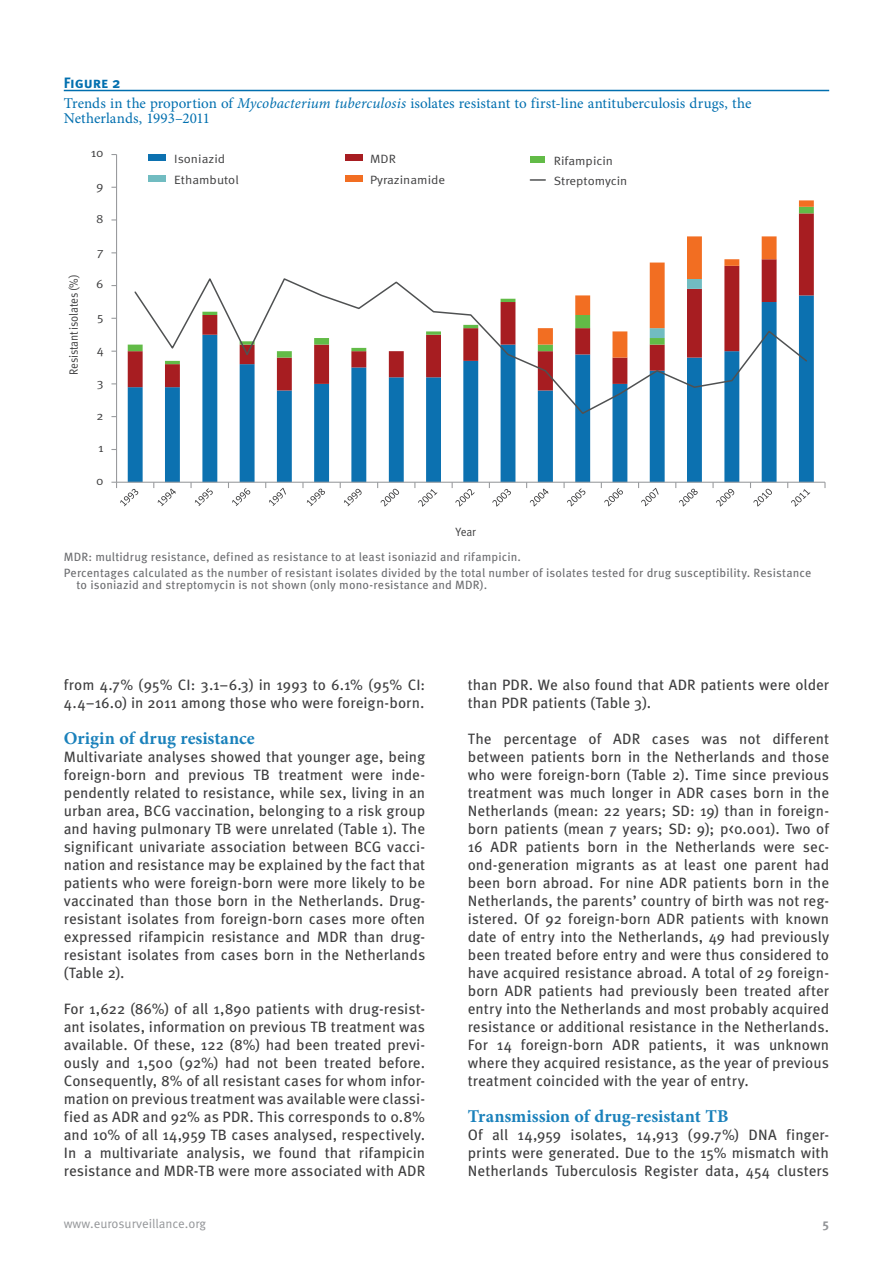
<style>
.page{position:relative;width:893px;height:1263px;background:#fff}
.page>*{position:absolute;margin:0;border:0;box-sizing:border-box;transform-origin:0 0}
.t1{font:700 18px "Minion Pro";color:#1a81bb}
.t2{font:15px/18px "Meta Pro";color:#3e3e3f;text-align:justify}
.t3{font:15px/15px "Minion Pro";letter-spacing:.005em;color:#006faf}
.t4{font:700 15px "Meta Pro";letter-spacing:-.005em;color:#006faf}
.t5{font:12.75px "Meta Pro";color:#939598}
.t6{font:700 12.75px "Meta Pro";color:#939598}
.t7{font:12px/16.2px "Meta Pro";letter-spacing:.01em;color:#6c6d70}
.t8{font:12px "Meta Pro";color:#3e3e3f;scale:1.07 1}
.t9{font:12px "Meta Pro";letter-spacing:-.02em;color:#3e3e3f;scale:.93 1}
.t10{font:12px "Meta Pro";color:#3e3e3f;scale:.93 1}
.s1{font-style:italic}
</style>
<div class="page">
<hr style="left:64px;top:90px;width:765px;height:1px;background:#006faf">
<svg style="left:128px;top:390px;width:686px;height:92px"></svg>
<svg style="left:649px;top:200px;width:165px;height:158px"></svg>
<hr style="left:116px;top:155px;width:1px;height:327px;background:#989a9d">
<hr style="left:117px;top:482px;width:708px;height:1px;background:#989a9d">
<svg style="left:133px;top:276px;width:675px;height:139px"></svg>
<svg style="left:111px;top:482px;width:27px;height:24px"></svg>
<svg style="left:153px;top:482px;width:23px;height:24px"></svg>
<svg style="left:190px;top:482px;width:23px;height:24px"></svg>
<svg style="left:228px;top:482px;width:22px;height:24px"></svg>
<svg style="left:265px;top:482px;width:21px;height:24px"></svg>
<svg style="left:302px;top:482px;width:23px;height:24px"></svg>
<svg style="left:340px;top:482px;width:22px;height:24px"></svg>
<svg style="left:377px;top:482px;width:22px;height:24px"></svg>
<svg style="left:414px;top:482px;width:23px;height:25px"></svg>
<svg style="left:452px;top:482px;width:23px;height:25px"></svg>
<svg style="left:489px;top:482px;width:22px;height:25px"></svg>
<svg style="left:526px;top:482px;width:23px;height:24px"></svg>
<svg style="left:564px;top:482px;width:21px;height:24px"></svg>
<svg style="left:601px;top:482px;width:22px;height:24px"></svg>
<svg style="left:638px;top:482px;width:21px;height:24px"></svg>
<svg style="left:675px;top:482px;width:23px;height:24px"></svg>
<svg style="left:712px;top:482px;width:22px;height:24px"></svg>
<svg style="left:750px;top:482px;width:22px;height:24px"></svg>
<svg style="left:787px;top:482px;width:23px;height:25px"></svg>
<div style="left:149px;top:155px;width:17px;height:6px;background:#0c71b0"></div>
<div style="left:346px;top:155px;width:17px;height:6px;background:#a71d21"></div>
<div style="left:530px;top:156px;width:15px;height:6px;background:#62bb47"></div>
<div style="left:149px;top:175px;width:17px;height:7px;background:#71bcc1"></div>
<div style="left:346px;top:175px;width:17px;height:7px;background:#f26e22"></div>
<svg style="left:530px;top:179px;width:15px;height:2px"></svg>
<p class="t4" style="left:64px;top:73px;width:58px">Figure 2</p>
<p class="t3" style="left:64px;top:96px;width:689px">Trends in the proportion of <span class="s1">Mycobacterium tuberculosis</span> isolates resistant to first-line antituberculosis drugs, the<br>Netherlands, 1993–2011</p>
<p class="t9" style="left:66px;top:375px;width:110px;rotate:-90deg">Resistant isolates (%)</p>
<p class="t8" style="left:91px;top:146px;width:14px">10</p>
<p class="t8" style="left:96px;top:178px;width:8px">9</p>
<p class="t8" style="left:96px;top:211px;width:8px">8</p>
<p class="t8" style="left:97px;top:244px;width:8px">7</p>
<p class="t8" style="left:96px;top:277px;width:8px">6</p>
<p class="t8" style="left:97px;top:309px;width:8px">5</p>
<p class="t8" style="left:97px;top:342px;width:8px">4</p>
<p class="t8" style="left:97px;top:375px;width:8px">3</p>
<p class="t8" style="left:97px;top:408px;width:8px">2</p>
<p class="t8" style="left:98px;top:441px;width:7px">1</p>
<p class="t8" style="left:96px;top:473px;width:8px">0</p>
<p class="t8" style="left:174px;top:151px;width:49px">Isoniazid</p>
<p class="t8" style="left:370px;top:151px;width:26px">MDR</p>
<p class="t8" style="left:554px;top:153px;width:57px">Rifampicin</p>
<p class="t8" style="left:174px;top:172px;width:62px">Ethambutol</p>
<p class="t8" style="left:370px;top:172px;width:72px">Pyrazinamide</p>
<p class="t8" style="left:554px;top:173px;width:70px">Streptomycin</p>
<p class="t10" style="left:455px;top:524px;width:23px">Year</p>
<p class="t7" style="left:64px;top:549px;width:749px">MDR: multidrug resistance, defined as resistance to at least isoniazid and rifampicin.<br>Percentages calculated as the number of resistant isolates divided by the total number of isolates tested for drug susceptibility. Resistance</p>
<p class="t7" style="left:77px;top:577px;width:412px">to isoniazid and streptomycin is not shown (only mono-resistance and MDR).</p>
<p class="t2" style="left:64px;top:676px;width:363px">from 4.7% (95% CI: 3.1–6.3) in 1993 to 6.1% (95% CI:<br>4.4–16.0) in 2011 among those who were foreign-born.</p>
<p class="t1" style="left:64px;top:725px;width:192px">Origin of drug resistance</p>
<p class="t2" style="left:64px;top:748px;width:363px">Multivariate analyses showed that younger age, being foreign-born and previous TB treatment were inde&shy;pendently related to resistance, while sex, living in an urban area, BCG vaccination, belonging to a risk group and having pulmonary TB were unrelated (Table 1). The significant univariate association between BCG vacci&shy;nation and resistance may be explained by the fact that patients who were foreign-born were more likely to be vaccinated than those born in the Netherlands. Drug&shy;resistant isolates from foreign-born cases more often expressed rifampicin resistance and MDR than drug&shy;resistant isolates from cases born in the Netherlands (Table 2).</p>
<p class="t2" style="left:64px;top:1000px;width:363px">For 1,622 (86%) of all 1,890 patients with drug-resist&shy;ant isolates, information on previous TB treatment was available. Of these, 122 (8%) had been treated previ&shy;ously and 1,500 (92%) had not been treated before.<br>Consequently, 8% of all resistant cases for whom infor&shy;mation on previous treatment was available were classi&shy;fied as ADR and 92% as PDR. This corresponds to 0.8% and 10% of all 14,959 TB cases analysed, respectively.<br>In a multivariate analysis, we found that rifampicin resistance and MDR-TB were more associated with ADR</p>
<p class="t2" style="left:468px;top:676px;width:363px">than PDR. We also found that ADR patients were older than PDR patients (Table 3).</p>
<p class="t2" style="left:468px;top:730px;width:363px">The percentage of ADR cases was not different between patients born in the Netherlands and those who were foreign-born (Table 2). Time since previous treatment was much longer in ADR cases born in the Netherlands (mean: 22 years; SD: 19) than in foreign&shy;born patients (mean 7 years; SD: 9); p&lt;0.001). Two of 16 ADR patients born in the Netherlands were sec&shy;ond-generation migrants as at least one parent had been born abroad. For nine ADR patients born in the Netherlands, the parents’ country of birth was not reg&shy;istered. Of 92 foreign-born ADR patients with known date of entry into the Netherlands, 49 had previously been treated before entry and were thus considered to have acquired resistance abroad. A total of 29 foreign&shy;born ADR patients had previously been treated after entry into the Netherlands and most probably acquired resistance or additional resistance in the Netherlands.<br>For 14 foreign-born ADR patients, it was unknown where they acquired resistance, as the year of previous treatment coincided with the year of entry.</p>
<p class="t1" style="left:468px;top:1103px;width:262px">Transmission of drug-resistant TB</p>
<p class="t2" style="left:468px;top:1126px;width:363px">Of all 14,959 isolates, 14,913 (99.7%) DNA finger&shy;prints were generated. Due to the 15% mismatch with Netherlands Tuberculosis Register data, 454 clusters</p>
<p class="t5" style="left:64px;top:1215px;width:144px">www.eurosurveillance.org</p>
<p class="t6" style="left:823px;top:1215px;width:8px">5</p>
</div>
